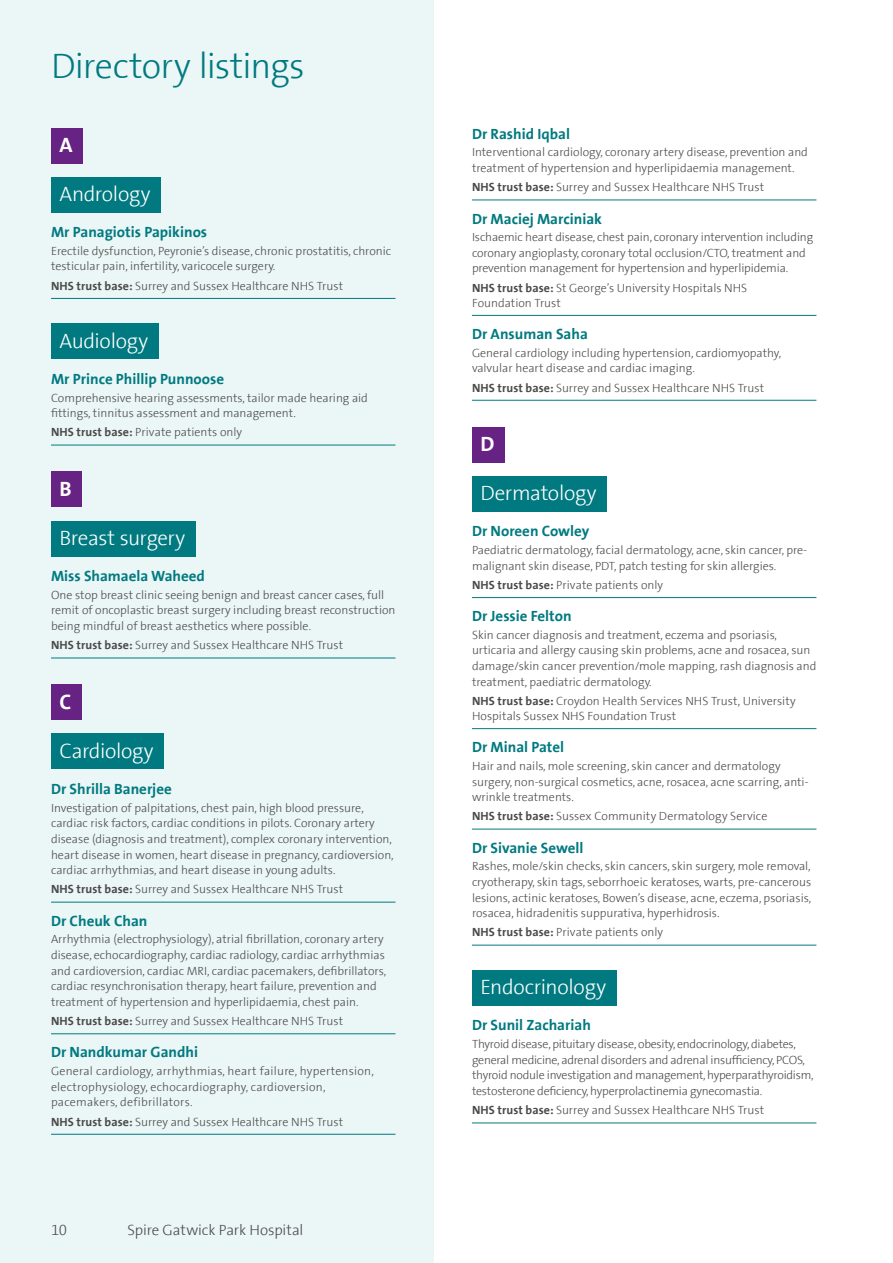
<style>
.page{position:relative;width:893px;height:1263px;background:#fff}
.page>*{position:absolute;margin:0;border:0;box-sizing:border-box;transform-origin:0 0}
.t1{font:300 36px "The Sans Spire";letter-spacing:-.025em;color:#007a80}
.t2{font:300 21px "The Sans Spire";letter-spacing:-.015em;color:#fff}
.t3{font:700 21px "The Sans Spire";color:#fff}
.t4{font:700 15px "The Sans Spire";color:#007a80}
.t5{font:300 15px "The Sans Spire";letter-spacing:-.005em;color:#4a4a49}
.t6{font:300 12px/15.6px "The Sans Spire";color:#4a4a49}
.t7{font:300 12px/15.6px "The Sans Spire";letter-spacing:-.02em;color:#4a4a49}
.t8{font:300 12px/15.6px "The Sans Spire";letter-spacing:.02em;color:#4a4a49}
.s1{font-weight:700}
</style>
<div class="page">
<div style="left:0;top:0;width:434px;height:1263px;background:#ebf6f6"></div>
<div style="left:51px;top:128px;width:32px;height:35px;background:#662383"></div>
<div style="left:51px;top:177px;width:110px;height:35px;background:#007a80"></div>
<hr style="left:51px;top:298px;width:344px;height:1px;background:#007a80">
<div style="left:51px;top:323px;width:108px;height:36px;background:#007a80"></div>
<hr style="left:51px;top:445px;width:344px;height:1px;background:#007a80">
<div style="left:51px;top:471px;width:31px;height:36px;background:#662383"></div>
<div style="left:51px;top:520px;width:145px;height:36px;background:#007a80"></div>
<hr style="left:51px;top:658px;width:344px;height:1px;background:#007a80">
<div style="left:51px;top:684px;width:31px;height:36px;background:#662383"></div>
<div style="left:51px;top:733px;width:113px;height:36px;background:#007a80"></div>
<hr style="left:51px;top:902px;width:344px;height:1px;background:#007a80">
<hr style="left:51px;top:1033px;width:344px;height:1px;background:#007a80">
<hr style="left:51px;top:1134px;width:344px;height:1px;background:#007a80">
<hr style="left:472px;top:200px;width:344px;height:1px;background:#007a80">
<hr style="left:472px;top:315px;width:344px;height:1px;background:#007a80">
<hr style="left:472px;top:400px;width:344px;height:1px;background:#007a80">
<div style="left:472px;top:427px;width:33px;height:36px;background:#662383"></div>
<div style="left:472px;top:476px;width:135px;height:36px;background:#007a80"></div>
<hr style="left:472px;top:597px;width:344px;height:1px;background:#007a80">
<hr style="left:472px;top:728px;width:344px;height:1px;background:#007a80">
<hr style="left:472px;top:829px;width:344px;height:1px;background:#007a80">
<hr style="left:472px;top:945px;width:344px;height:1px;background:#007a80">
<div style="left:472px;top:970px;width:144px;height:36px;background:#007a80"></div>
<hr style="left:472px;top:1123px;width:344px;height:1px;background:#007a80">
<h1 class="t1" style="left:51px;top:45px;width:255px">Directory listings</h1>
<h2 class="t3" style="left:60px;top:132px;width:15px">A</h2>
<h2 class="t2" style="left:60px;top:182px;width:93px">Andrology</h2>
<p class="t4" style="left:51px;top:223px;width:158px">Mr Panagiotis Papikinos</p>
<p class="t6" style="left:51px;top:243px;width:342px">Erectile dysfunction, Peyronie’s disease, chronic prostatitis, chronic testicular pain, infertility, varicocele surgery.</p>
<p class="t6" style="left:51px;top:278px;width:294px"><span class="s1">NHS trust base:</span> Surrey and Sussex Healthcare NHS Trust</p>
<h2 class="t2" style="left:60px;top:329px;width:90px">Audiology</h2>
<p class="t4" style="left:51px;top:370px;width:175px">Mr Prince Phillip Punnoose</p>
<p class="t6" style="left:51px;top:390px;width:318px">Comprehensive hearing assessments, tailor made hearing aid fittings, tinnitus assessment and management.</p>
<p class="t6" style="left:51px;top:425px;width:193px"><span class="s1">NHS trust base:</span> Private patients only</p>
<h2 class="t3" style="left:60px;top:476px;width:14px">B</h2>
<h2 class="t2" style="left:60px;top:526px;width:127px">Breast surgery</h2>
<p class="t4" style="left:51px;top:567px;width:155px">Miss Shamaela Waheed</p>
<p class="t6" style="left:51px;top:587px;width:346px">One stop breast clinic seeing benign and breast cancer cases, full remit of oncoplastic breast surgery including breast reconstruction being mindful of breast aesthetics where possible.</p>
<p class="t6" style="left:51px;top:638px;width:294px"><span class="s1">NHS trust base:</span> Surrey and Sussex Healthcare NHS Trust</p>
<h2 class="t3" style="left:60px;top:689px;width:13px">C</h2>
<h2 class="t2" style="left:60px;top:739px;width:96px">Cardiology</h2>
<p class="t4" style="left:51px;top:780px;width:122px">Dr Shrilla Banerjee</p>
<p class="t6" style="left:51px;top:800px;width:344px">Investigation of palpitations, chest pain, high blood pressure, cardiac risk factors, cardiac conditions in pilots. Coronary artery disease (diagnosis and treatment), complex coronary intervention, heart disease in women, heart disease in pregnancy, cardioversion, cardiac arrhythmias, and heart disease in young adults.</p>
<p class="t6" style="left:51px;top:882px;width:294px"><span class="s1">NHS trust base:</span> Surrey and Sussex Healthcare NHS Trust</p>
<p class="t4" style="left:51px;top:912px;width:98px">Dr Cheuk Chan</p>
<p class="t6" style="left:51px;top:932px;width:337px">Arrhythmia (electrophysiology), atrial fibrillation, coronary artery disease, echocardiography, cardiac radiology, cardiac arrhythmias and cardioversion, cardiac MRI, cardiac pacemakers, defibrillators, cardiac resynchronisation therapy, heart failure, prevention and treatment of hypertension and hyperlipidaemia, chest pain.</p>
<p class="t6" style="left:51px;top:1013px;width:294px"><span class="s1">NHS trust base:</span> Surrey and Sussex Healthcare NHS Trust</p>
<p class="t4" style="left:51px;top:1043px;width:148px">Dr Nandkumar Gandhi</p>
<p class="t8" style="left:51px;top:1063px;width:324px">General cardiology, arrhythmias, heart failure, hypertension, electrophysiology, echocardiography, cardioversion, pacemakers, defibrillators.</p>
<p class="t6" style="left:51px;top:1114px;width:294px"><span class="s1">NHS trust base:</span> Surrey and Sussex Healthcare NHS Trust</p>
<p class="t5" style="left:51px;top:1221px;width:18px">10</p>
<p class="t5" style="left:128px;top:1221px;width:177px">Spire Gatwick Park Hospital</p>
<p class="t4" style="left:472px;top:125px;width:100px">Dr Rashid Iqbal</p>
<p class="t6" style="left:472px;top:145px;width:337px">Interventional cardiology, coronary artery disease, prevention and treatment of hypertension and hyperlipidaemia management.</p>
<p class="t6" style="left:472px;top:180px;width:294px"><span class="s1">NHS trust base:</span> Surrey and Sussex Healthcare NHS Trust</p>
<p class="t4" style="left:472px;top:209px;width:132px">Dr Maciej Marciniak</p>
<p class="t6" style="left:472px;top:230px;width:343px">Ischaemic heart disease, chest pain, coronary intervention including coronary angioplasty, coronary total occlusion/CTO, treatment and prevention management for hypertension and hyperlipidemia.</p>
<p class="t6" style="left:472px;top:280px;width:277px;line-height:15px"><span class="s1">NHS trust base:</span> St George’s University Hospitals NHS<br>Foundation Trust</p>
<p class="t4" style="left:472px;top:325px;width:117px">Dr Ansuman Saha</p>
<p class="t6" style="left:472px;top:345px;width:311px">General cardiology including hypertension, cardiomyopathy, valvular heart disease and cardiac imaging.</p>
<p class="t6" style="left:472px;top:380px;width:294px"><span class="s1">NHS trust base:</span> Surrey and Sussex Healthcare NHS Trust</p>
<h2 class="t3" style="left:480px;top:432px;width:16px">D</h2>
<h2 class="t2" style="left:480px;top:481px;width:118px">Dermatology</h2>
<p class="t4" style="left:472px;top:522px;width:119px">Dr Noreen Cowley</p>
<p class="t6" style="left:472px;top:542px;width:337px">Paediatric dermatology, facial dermatology, acne, skin cancer, pre&shy;malignant skin disease, PDT, patch testing for skin allergies.</p>
<p class="t6" style="left:472px;top:577px;width:193px"><span class="s1">NHS trust base:</span> Private patients only</p>
<p class="t4" style="left:472px;top:607px;width:101px">Dr Jessie Felton</p>
<p class="t6" style="left:472px;top:627px;width:346px">Skin cancer diagnosis and treatment, eczema and psoriasis, urticaria and allergy causing skin problems, acne and rosacea, sun damage/skin cancer prevention/mole mapping, rash diagnosis and treatment, paediatric dermatology.</p>
<p class="t6" style="left:472px;top:693px;width:325px;line-height:15px"><span class="s1">NHS trust base:</span> Croydon Health Services NHS Trust, University<br>Hospitals Sussex NHS Foundation Trust</p>
<p class="t4" style="left:472px;top:738px;width:94px">Dr Minal Patel</p>
<p class="t6" style="left:472px;top:758px;width:338px">Hair and nails, mole screening, skin cancer and dermatology surgery, non-surgical cosmetics, acne, rosacea, acne scarring, anti&shy;wrinkle treatments.</p>
<p class="t6" style="left:472px;top:809px;width:297px"><span class="s1">NHS trust base:</span> Sussex Community Dermatology Service</p>
<p class="t4" style="left:472px;top:839px;width:113px">Dr Sivanie Sewell</p>
<p class="t6" style="left:472px;top:859px;width:341px;text-align:justify">Rashes, mole/skin checks, skin cancers, skin surgery, mole removal, cryotherapy, skin tags, seborrhoeic keratoses, warts, pre-cancerous lesions, actinic keratoses, Bowen’s disease, acne, eczema, psoriasis, rosacea, hidradenitis suppurativa, hyperhidrosis.</p>
<p class="t6" style="left:472px;top:925px;width:193px"><span class="s1">NHS trust base:</span> Private patients only</p>
<h2 class="t2" style="left:480px;top:975px;width:127px">Endocrinology</h2>
<p class="t4" style="left:472px;top:1016px;width:120px">Dr Sunil Zachariah</p>
<p class="t7" style="left:472px;top:1036px;width:343px">Thyroid disease, pituitary disease, obesity, endocrinology, diabetes, general medicine, adrenal disorders and adrenal insufficiency, PCOS, thyroid nodule investigation and management, hyperparathyroidism, testosterone deficiency, hyperprolactinemia gynecomastia.</p>
<p class="t6" style="left:472px;top:1102px;width:294px"><span class="s1">NHS trust base:</span> Surrey and Sussex Healthcare NHS Trust</p>
</div>
